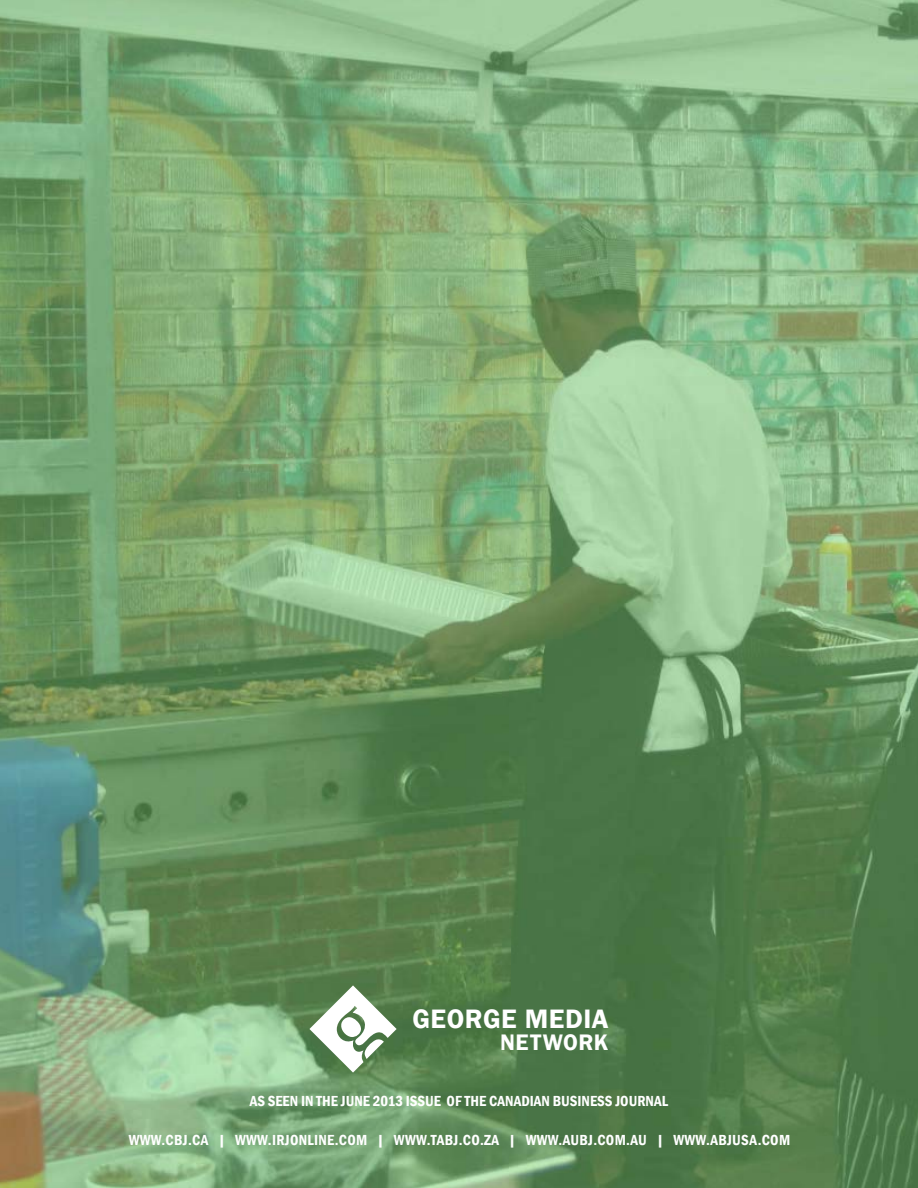
<style>
.page{position:relative;width:918px;height:1188px;background:#fff}
.page>*{position:absolute;margin:0;border:0;box-sizing:border-box;transform-origin:0 0}
.t1{font:600 27.45px "Franklin Gothic";letter-spacing:.02em;color:#fff}
.t2{font:600 23.1px "Franklin Gothic";letter-spacing:.02em;color:#fff}
.t3{font:600 condensed 15px "Franklin Gothic";letter-spacing:.01em;color:#fff}
</style>
<div class="page">
<img style="left:0;top:0;width:510px;height:1188px">
<img style="left:510px;top:0;width:408px;height:1136px">
<img style="left:510px;top:1136px;width:408px;height:52px">
<svg style="left:309px;top:985px;width:88px;height:88px"></svg>
<h1 class="t1" style="left:412px;top:1002px;width:198px">GEORGE MEDIA</h1>
<h2 class="t2" style="left:500px;top:1028px;width:110px">NETWORK</h2>
<p class="t3" style="left:250px;top:1091px;width:420px">AS SEEN IN THE JUNE 2013 ISSUE OF THE CANADIAN BUSINESS JOURNAL</p>
<p class="t3" style="left:129px;top:1130px;width:663px">WWW.CBJ.CA | WWW.IRJONLINE.COM | WWW.TABJ.CO.ZA | WWW.AUBJ.COM.AU | WWW.ABJUSA.COM</p>
</div>
